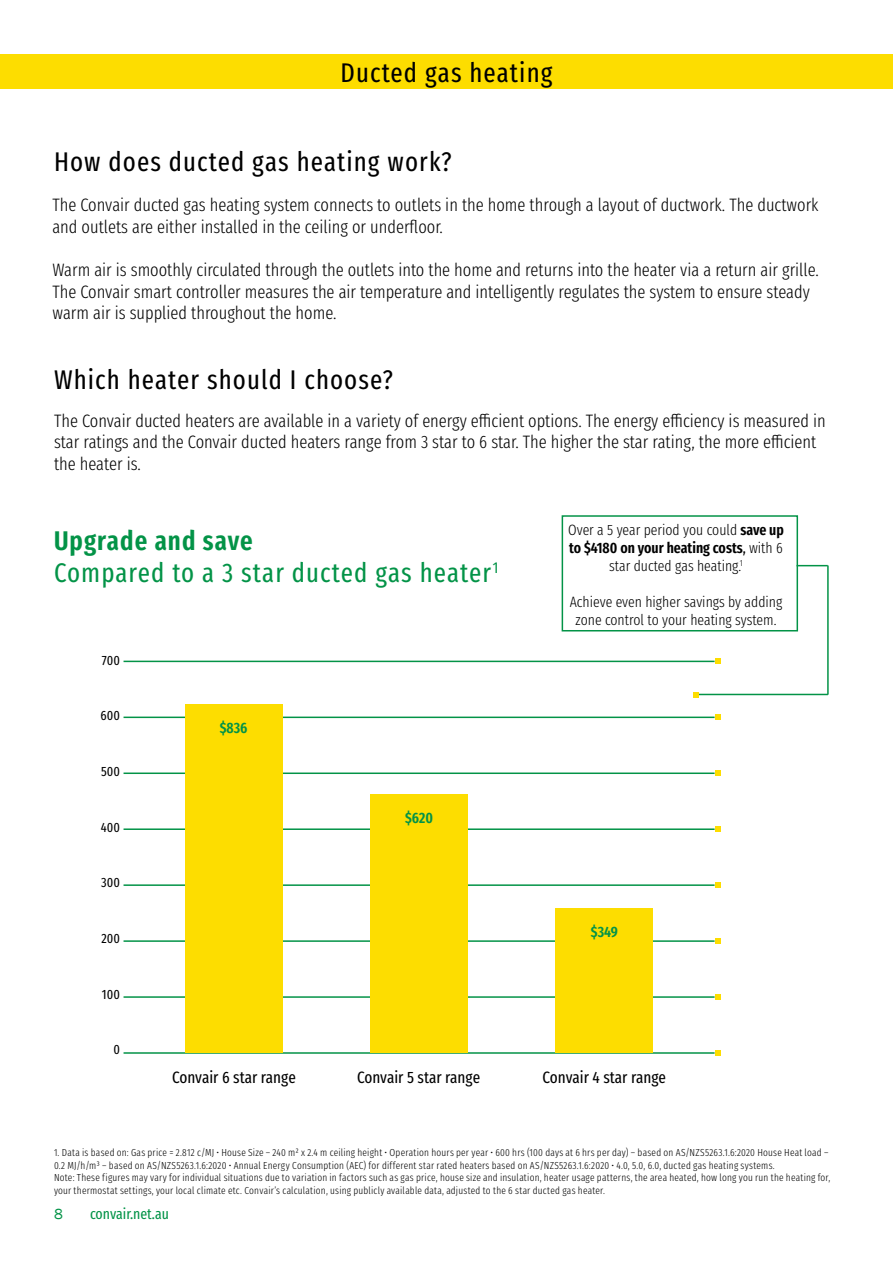
<style>
.page{position:relative;width:893px;height:1263px;background:#fff}
.page>*{position:absolute;margin:0;border:0;box-sizing:border-box;transform-origin:0 0}
.t1{font:27px "Fira Sans Compressed";letter-spacing:.04em;color:#000}
.t2{font:27px/32.4px "Fira Sans Compressed";letter-spacing:.04em;color:#039347}
.t3{font:300 18px/21.6px "Fira Sans Compressed";color:#000}
.t4{font:16.5px "Fira Sans Compressed";color:#000}
.t5{font:300 15px/18px "Fira Sans Compressed";color:#000;text-align:center}
.t6{font:15px "Fira Sans Compressed";color:#039347}
.t7{font:600 15px "Fira Sans Compressed";color:#039347}
.t8{font:15px "Franklin Gothic";color:#039347}
.t9{font:13.5px "Fira Sans Compressed";color:#000}
.t10{font:300 10.2px/12.6px "Fira Sans Compressed";letter-spacing:.02em;color:#000}
.s1{font-weight:600}
.s2{font-weight:400}
</style>
<div class="page">
<div style="left:0;top:54px;width:893px;height:35px;background:#fddd00"></div>
<hr style="left:124px;top:1052px;width:591px;height:2px;background:#039347">
<hr style="left:124px;top:940px;width:591px;height:2px;background:#039347">
<hr style="left:124px;top:996px;width:591px;height:2px;background:#039347">
<hr style="left:124px;top:884px;width:591px;height:2px;background:#039347">
<hr style="left:124px;top:772px;width:591px;height:2px;background:#039347">
<hr style="left:124px;top:828px;width:591px;height:2px;background:#039347">
<hr style="left:124px;top:716px;width:591px;height:2px;background:#039347">
<hr style="left:124px;top:661px;width:591px;height:1px;background:#039347">
<svg style="left:715px;top:770px;width:5px;height:6px"></svg>
<svg style="left:715px;top:826px;width:5px;height:6px"></svg>
<svg style="left:715px;top:882px;width:5px;height:6px"></svg>
<svg style="left:715px;top:938px;width:5px;height:6px"></svg>
<svg style="left:715px;top:994px;width:5px;height:6px"></svg>
<svg style="left:715px;top:1050px;width:5px;height:6px"></svg>
<svg style="left:715px;top:714px;width:5px;height:6px"></svg>
<svg style="left:715px;top:658px;width:5px;height:6px"></svg>
<div style="left:370px;top:794px;width:98px;height:258px;background:#fddd00"></div>
<div style="left:556px;top:908px;width:97px;height:144px;background:#fddd00"></div>
<div style="left:185px;top:704px;width:97px;height:348px;background:#fddd00"></div>
<hr style="left:696px;top:694px;width:132px;height:1px;background:#039347">
<svg style="left:693px;top:692px;width:6px;height:5px"></svg>
<hr style="left:827px;top:565px;width:2px;height:130px;background:#039347">
<hr style="left:796px;top:565px;width:32px;height:1px;background:#039347">
<div style="left:562px;top:515px;width:236px;height:116px;border:2px solid #039347"></div>
<h1 class="t1" style="left:340px;top:52px;width:213px">Ducted gas heating</h1>
<h1 class="t1" style="left:54px;top:142px;width:399px">How does ducted gas heating work?</h1>
<h2 class="t3" style="left:52px;top:194px;width:768px">The Convair ducted gas heating system connects to outlets in the home through a layout of ductwork. The ductwork and outlets are either installed in the ceiling or underfloor.</h2>
<p class="t3" style="left:52px;top:259px;width:768px">Warm air is smoothly circulated through the outlets into the home and returns into the heater via a return air grille.<br>The Convair smart controller measures the air temperature and intelligently regulates the system to ensure steady warm air is supplied throughout the home.</p>
<h1 class="t1" style="left:54px;top:359px;width:340px">Which heater should I choose?</h1>
<p class="t3" style="left:54px;top:409px;width:773px">The Convair ducted heaters are available in a variety of energy efficient options. The energy efficiency is measured in star ratings and the Convair ducted heaters range from 3 star to 6 star. The higher the star rating, the more efficient the heater is.</p>
<h1 class="t2" style="left:54px;top:523px;width:446px"><span class="s1">Upgrade and save<br></span>Compared to a 3 star ducted gas heater<sup>1</sup></h1>
<h3 class="t9" style="left:102px;top:650px;width:19px">700</h3>
<h3 class="t9" style="left:101px;top:705px;width:21px">600</h3>
<h3 class="t9" style="left:101px;top:761px;width:20px">500</h3>
<h3 class="t9" style="left:101px;top:817px;width:21px">400</h3>
<h3 class="t9" style="left:101px;top:872px;width:20px">300</h3>
<h3 class="t9" style="left:101px;top:928px;width:20px">200</h3>
<h3 class="t9" style="left:102px;top:983px;width:19px">100</h3>
<h3 class="t9" style="left:113px;top:1039px;width:8px">0</h3>
<h3 class="t7" style="left:220px;top:715px;width:29px">$836</h3>
<h3 class="t7" style="left:405px;top:806px;width:29px">$620</h3>
<h3 class="t5" style="left:568px;top:520px;width:217px">Over a 5 year period you could <span class="s1">save up to $4180 on your heating costs</span><span class="s2">,</span> with 6 star ducted gas heating.<sup>1</sup></h3>
<h3 class="t5" style="left:570px;top:592px;width:214px">Achieve even higher savings by adding zone control to your heating system.</h3>
<h3 class="t7" style="left:591px;top:920px;width:29px">$349</h3>
<h3 class="t4" style="left:172px;top:1065px;width:125px">Convair 6 star range</h3>
<h3 class="t4" style="left:357px;top:1065px;width:125px">Convair 5 star range</h3>
<h3 class="t4" style="left:542px;top:1065px;width:125px">Convair 4 star range</h3>
<p class="t10" style="left:54px;top:1146px;width:778px">1. Data is based on: Gas price = 2.812 c/MJ • House Size – 240 m² x 2.4 m ceiling height • Operation hours per year • 600 hrs (100 days at 6 hrs per day) – based on AS/NZS5263.1.6:2020 House Heat load – 0.2 MJ/h/m³ – based on AS/NZS5263.1.6:2020 • Annual Energy Consumption (AEC) for different star rated heaters based on AS/NZS5263.1.6:2020 • 4.0, 5.0, 6.0, ducted gas heating systems.<br>Note: These figures may vary for individual situations due to variation in factors such as gas price, house size and insulation, heater usage patterns, the area heated, how long you run the heating for, your thermostat settings, your local climate etc. Convair’s calculation, using publicly available data, adjusted to the 6 star ducted gas heater.</p>
<h3 class="t8" style="left:54px;top:1205px;width:10px">8</h3>
<h3 class="t6" style="left:90px;top:1203px;width:80px">convair.net.au</h3>
</div>
